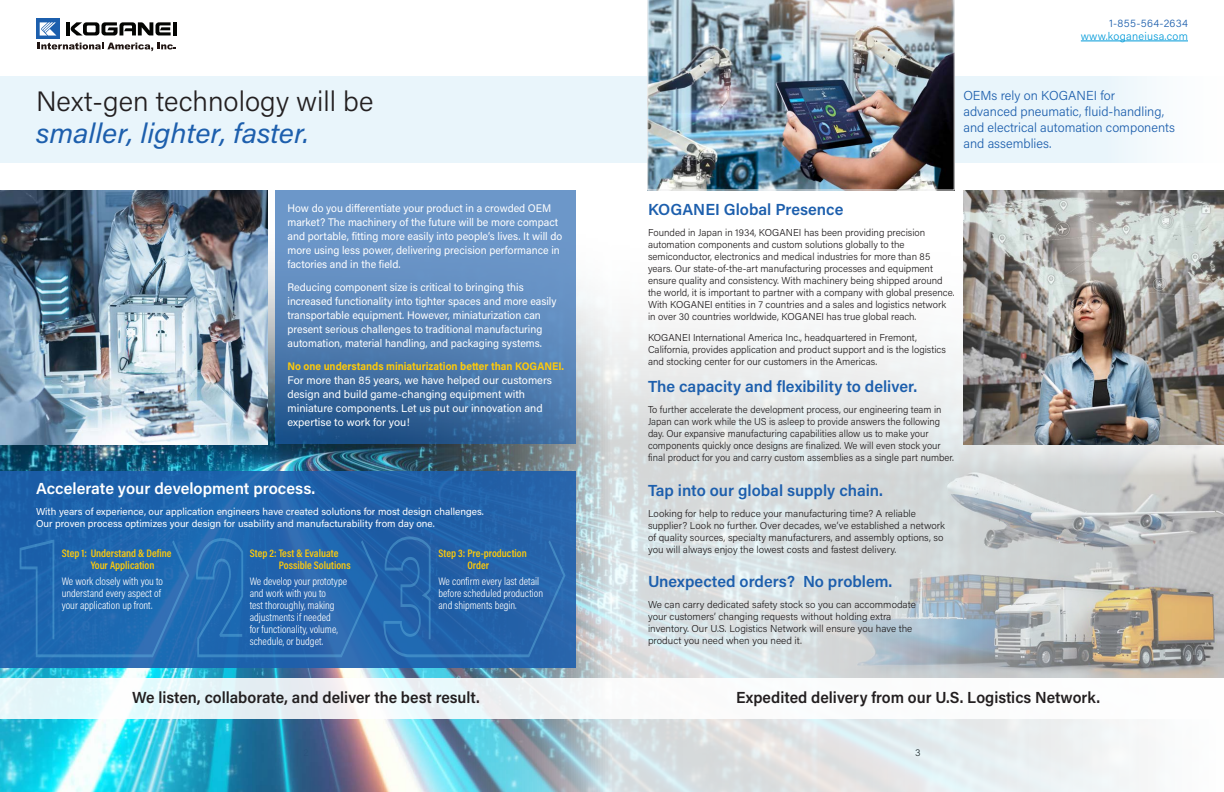
<style>
.page{position:relative;width:1224px;height:792px;background:#fff}
.page>*{position:absolute;margin:0;border:0;box-sizing:border-box;transform-origin:0 0}
.KOG_Headline-LG{font:300 28px/32px "Acumin Pro";color:#231f20}
.KOG_Subhead_1{font:600 16px "Acumin Pro";color:#1d5fad}
.KOG_Bottom_Statement{font:600 16px "Acumin Pro";color:#231f20}
.KOG_Subhead_1-2{font:600 16px "Acumin Pro";color:#fff}
.KOG_Text_10_12{font:300 13px/16px "Acumin Pro";color:#1d5fad}
.KOG_Intro_Text{font:11px/14px "Acumin Pro";color:#fff;scale:.96 1}
.KOG_Text_10_12-2{font:300 11px/12px "Acumin Pro Cond";color:#fff}
.KOG_Intro_Text-2{font:11px/14px "Acumin Pro";color:#fff}
.KOG_Text_10_12-3{font:600 11px/12px "Acumin Pro Cond";color:#feca0a}
.t1{font:300 11px "Acumin Pro";letter-spacing:.025em;color:#009ad9}
.t2{font:300 11px "Acumin Pro";letter-spacing:.035em;color:#1d5fad}
.KOG_Text_10_12-4{font:300 10px/12px "Acumin Pro";color:#231f20}
.KOG_Bullets_10_12{font:300 10px/12px "Acumin Pro";color:#231f20}
.KOG_Bullets_10_12-2{font:300 10px/12px "Acumin Pro";color:#231f20;scale:.96 1}
.KOG_Text_10_12-5{font:10px/12px "Acumin Pro";color:#fff}
.KOG_Subhead_1-3{font:300 10px/12px "Acumin Pro";color:#231f20}
.s1{font-weight:400;font-style:italic;color:#1d5fad}
.s2{font-weight:700;color:#feca0a}
</style>
<div class="page">
<hr style="left:1081px;top:41px;width:107px;height:1px;background:#009ad9">
<hr style="left:66px;top:22px;width:4px;height:13px;background:#040503">
<hr style="left:173px;top:22px;width:4px;height:13px;background:#040503">
<svg style="left:70px;top:22px;width:101px;height:13px"></svg>
<div style="left:36px;top:19px;width:23px;height:20px;background:#1c5fad"></div>
<svg style="left:40px;top:22px;width:16px;height:14px"></svg>
<svg style="left:38px;top:43px;width:138px;height:8px"></svg>
<img style="left:0;top:210px;width:1139px;height:582px">
<div style="left:0;top:471px;width:576px;height:196px;background:#1d5fad"></div>
<svg style="left:276px;top:191px;width:300px;height:253px;background:#5582b5"></svg>
<div style="left:0;top:76px;width:1224px;height:86px;background:#e9f5fb"></div>
<img style="left:647px;top:0;width:308px;height:191px">
<img style="left:0;top:190px;width:268px;height:254px">
<svg style="left:196px;top:536px;width:370px;height:121px"></svg>
<svg style="left:20px;top:539px;width:169px;height:118px"></svg>
<img style="left:757px;top:421px;width:467px;height:257px">
<img style="left:963px;top:190px;width:261px;height:254px">
<svg style="left:0;top:678px;width:1139px;height:40px"></svg>
<p class="KOG_Headline-LG" style="left:36px;top:84px;width:339px">Next-gen technology will be <span class="s1">smaller, lighter, faster.</span></p>
<p class="KOG_Intro_Text" style="left:288px;top:201px;width:288px">How do you differentiate your product in a crowded OEM market? The machinery of the future will be more compact and portable, fitting more easily into people’s lives. It will do more using less power, delivering precision performance in factories and in the field.</p>
<p class="KOG_Intro_Text" style="left:288px;top:280px;width:282px">Reducing component size is critical to bringing this increased functionality into tighter spaces and more easily transportable equipment. However, miniaturization can present serious challenges to traditional manufacturing automation, material handling, and packaging systems.</p>
<p class="KOG_Intro_Text-2" style="left:288px;top:359px;width:278px"><span class="s2">No one understands miniaturization better than KOGANEI.<br></span>For more than 85 years, we have helped our customers design and build game-changing equipment with miniature components. Let us put our innovation and expertise to work for you!</p>
<p class="KOG_Subhead_1-2" style="left:36px;top:477px;width:281px">Accelerate your development process.</p>
<p class="KOG_Text_10_12-5" style="left:36px;top:505px;width:449px">With years of experience, our application engineers have created solutions for most design challenges.<br>Our proven process optimizes your design for usability and manufacturability from day one.</p>
<p class="KOG_Text_10_12-3" style="left:279px;top:547px;width:73px;text-indent:-29px">Step 2: Test &amp; Evaluate<br>Possible Solutions</p>
<p class="KOG_Text_10_12-2" style="left:250px;top:575px;width:99px">We develop your prototype and work with you to<br>test thoroughly, making adjustments if needed<br>for functionality, volume, schedule, or budget.</p>
<p class="KOG_Text_10_12-3" style="left:91px;top:547px;width:82px;text-indent:-29px">Step 1: Understand &amp; Define<br>Your Application</p>
<p class="KOG_Text_10_12-2" style="left:62px;top:575px;width:103px">We work closely with you to understand every aspect of your application up front.</p>
<p class="KOG_Text_10_12-3" style="left:467px;top:547px;width:61px;text-indent:-29px">Step 3: Pre-production<br>Order</p>
<p class="KOG_Text_10_12-2" style="left:438px;top:575px;width:106px">We confirm every last detail before scheduled production and shipments begin.</p>
<p class="t2" style="left:1109px;top:15px;width:80px">1-855-564-2634</p>
<p class="t1" style="left:1081px;top:28px;width:109px">www.koganeiusa.com</p>
<p class="KOG_Text_10_12" style="left:963px;top:87px;width:213px">OEMs rely on KOGANEI for<br>advanced pneumatic, fluid-handling, and electrical automation components and assemblies.</p>
<p class="KOG_Subhead_1" style="left:648px;top:198px;width:197px">KOGANEI Global Presence</p>
<p class="KOG_Text_10_12-4" style="left:648px;top:226px;width:308px">Founded in Japan in 1934, KOGANEI has been providing precision automation components and custom solutions globally to the semiconductor, electronics and medical industries for more than 85 years. Our state-of-the-art manufacturing processes and equipment ensure quality and consistency. With machinery being shipped around the world, it is important to partner with a company with global presence.<br>With KOGANEI entities in 7 countries and a sales and logistics network in over 30 countries worldwide, KOGANEI has true global reach.</p>
<p class="KOG_Subhead_1-3" style="left:648px;top:331px;width:299px">KOGANEI International America Inc., headquartered in Fremont,<br>California, provides application and product support and is the logistics and stocking center for our customers in the Americas.</p>
<p class="KOG_Subhead_1" style="left:648px;top:375px;width:271px">The capacity and flexibility to deliver.</p>
<p class="KOG_Bullets_10_12-2" style="left:648px;top:403px;width:320px">To further accelerate the development process, our engineering team in Japan can work while the US is asleep to provide answers the following day. Our expansive manufacturing capabilities allow us to make your components quickly once designs are finalized. We will even stock your final product for you and carry custom assemblies as a single part number.</p>
<p class="KOG_Subhead_1" style="left:648px;top:479px;width:236px">Tap into our global supply chain.</p>
<p class="KOG_Bullets_10_12" style="left:648px;top:507px;width:299px">Looking for help to reduce your manufacturing time? A reliable supplier? Look no further. Over decades, we’ve established a network of quality sources, specialty manufacturers, and assembly options, so you will always enjoy the lowest costs and fastest delivery.</p>
<p class="KOG_Subhead_1" style="left:648px;top:570px;width:246px">Unexpected orders? No problem.</p>
<p class="KOG_Bullets_10_12" style="left:648px;top:598px;width:269px">We can carry dedicated safety stock so you can accommodate your customers’ changing requests without holding extra inventory. Our U.S. Logistics Network will ensure you have the product you need when you need it.</p>
<p class="KOG_Bottom_Statement" style="left:132px;top:686px;width:349px">We listen, collaborate, and deliver the best result.</p>
<p class="KOG_Bottom_Statement" style="left:736px;top:686px;width:365px">Expedited delivery from our U.S. Logistics Network.</p>
<p class="KOG_Text_10_12-4" style="left:915px;top:746px;width:7px">3</p>
</div>
